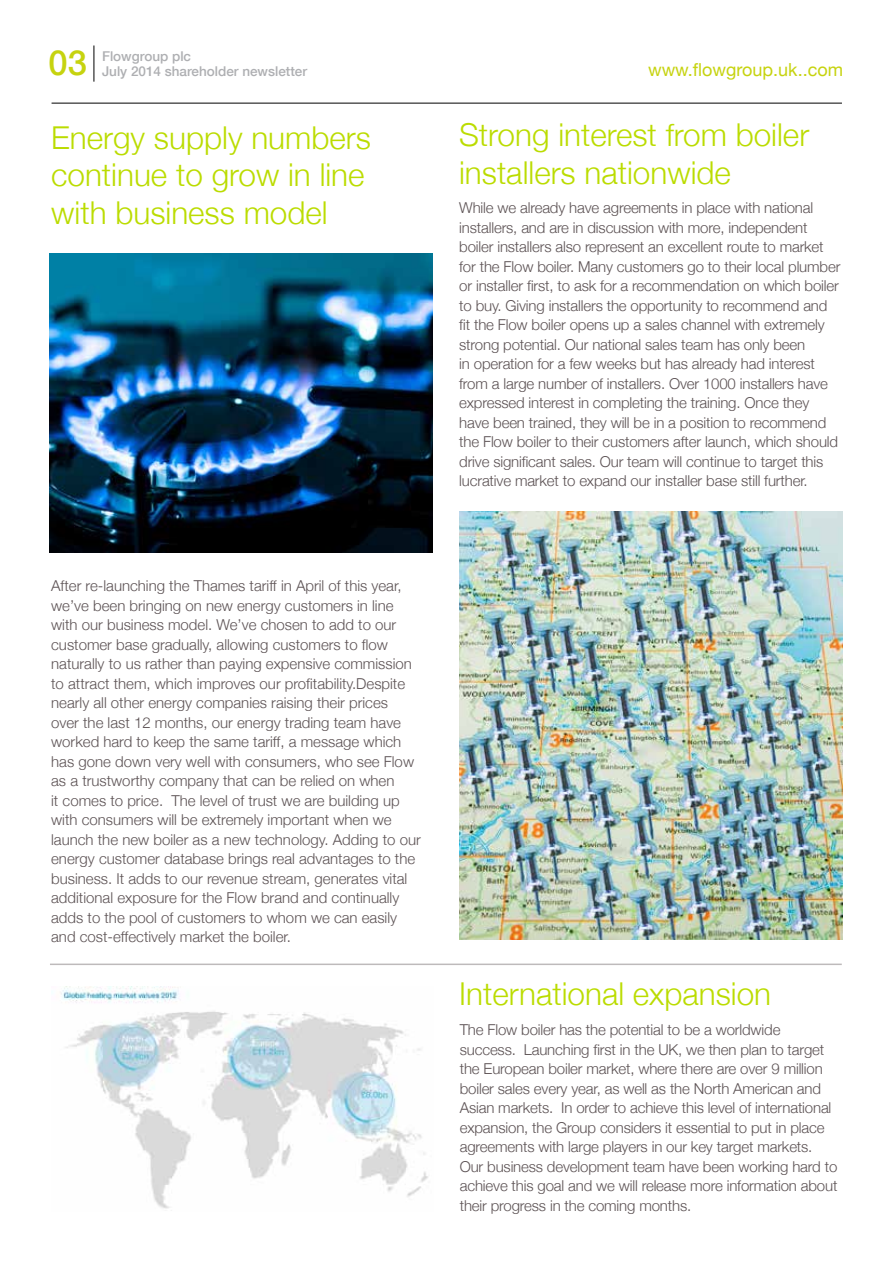
<style>
.page{position:relative;width:893px;height:1263px;background:#fff}
.page>*{position:absolute;margin:0;border:0;box-sizing:border-box;transform-origin:0 0}
.t1{font:500 34.5px "Helvetica Neue";color:#c6d30f}
.t2{font:300 31.5px/37.8px "Helvetica Neue";color:#bbdc00}
.t3{font:18px "Helvetica Neue";color:#c6d30f}
.t4{font:300 15px/19.5px "Helvetica Neue";letter-spacing:-.01em;color:#5c5254}
.t5{font:500 13.5px/15px "Helvetica Neue";color:#aeafb2}
</style>
<div class="page">
<hr style="left:94px;top:45px;width:1px;height:37px;background:#000">
<hr style="left:52px;top:103px;width:790px;height:1px;background:#000">
<hr style="left:50px;top:963px;width:792px;height:2px;background:#bebabb">
<img style="left:61px;top:987px;width:367px;height:222px">
<img style="left:460px;top:512px;width:382px;height:427px">
<img style="left:50px;top:253px;width:383px;height:300px">
<h1 class="t1" style="left:48px;top:35px;width:40px">03</h1>
<p class="t5" style="left:102px;top:48px;width:207px">Flowgroup plc<br>July 2014 shareholder newsletter</p>
<p class="t3" style="left:648px;top:56px;width:196px">www.flowgroup.uk..com</p>
<h2 class="t2" style="left:51px;top:117px;width:321px">Energy supply numbers continue to grow in line with business model</h2>
<h2 class="t2" style="left:459px;top:114px;width:352px">Strong interest from boiler installers nationwide</h2>
<p class="t4" style="left:459px;top:197px;width:383px">While we already have agreements in place with national installers, and are in discussion with more, independent boiler installers also represent an excellent route to market for the Flow boiler. Many customers go to their local plumber or installer first, to ask for a recommendation on which boiler to buy. Giving installers the opportunity to recommend and fit the Flow boiler opens up a sales channel with extremely strong potential. Our national sales team has only been<br>in operation for a few weeks but has already had interest from a large number of installers. Over 1000 installers have expressed interest in completing the training. Once they have been trained, they will be in a position to recommend the Flow boiler to their customers after launch, which should drive significant sales. Our team will continue to target this lucrative market to expand our installer base still further.</p>
<p class="t4" style="left:51px;top:575px;width:371px">After re-launching the Thames tariff in April of this year, we’ve been bringing on new energy customers in line with our business model. We’ve chosen to add to our customer base gradually, allowing customers to flow naturally to us rather than paying expensive commission to attract them, which improves our profitability.Despite nearly all other energy companies raising their prices<br>over the last 12 months, our energy trading team have worked hard to keep the same tariff, a message which has gone down very well with consumers, who see Flow as a trustworthy company that can be relied on when<br>it comes to price. The level of trust we are building up with consumers will be extremely important when we launch the new boiler as a new technology. Adding to our energy customer database brings real advantages to the business. It adds to our revenue stream, generates vital additional exposure for the Flow brand and continually adds to the pool of customers to whom we can easily and cost-effectively market the boiler.</p>
<h2 class="t2" style="left:459px;top:973px;width:314px">International expansion</h2>
<p class="t4" style="left:460px;top:1019px;width:379px">The Flow boiler has the potential to be a worldwide success. Launching first in the UK, we then plan to target the European boiler market, where there are over 9 million boiler sales every year, as well as the North American and Asian markets. In order to achieve this level of international expansion, the Group considers it essential to put in place agreements with large players in our key target markets.<br>Our business development team have been working hard to achieve this goal and we will release more information about their progress in the coming months.</p>
</div>
